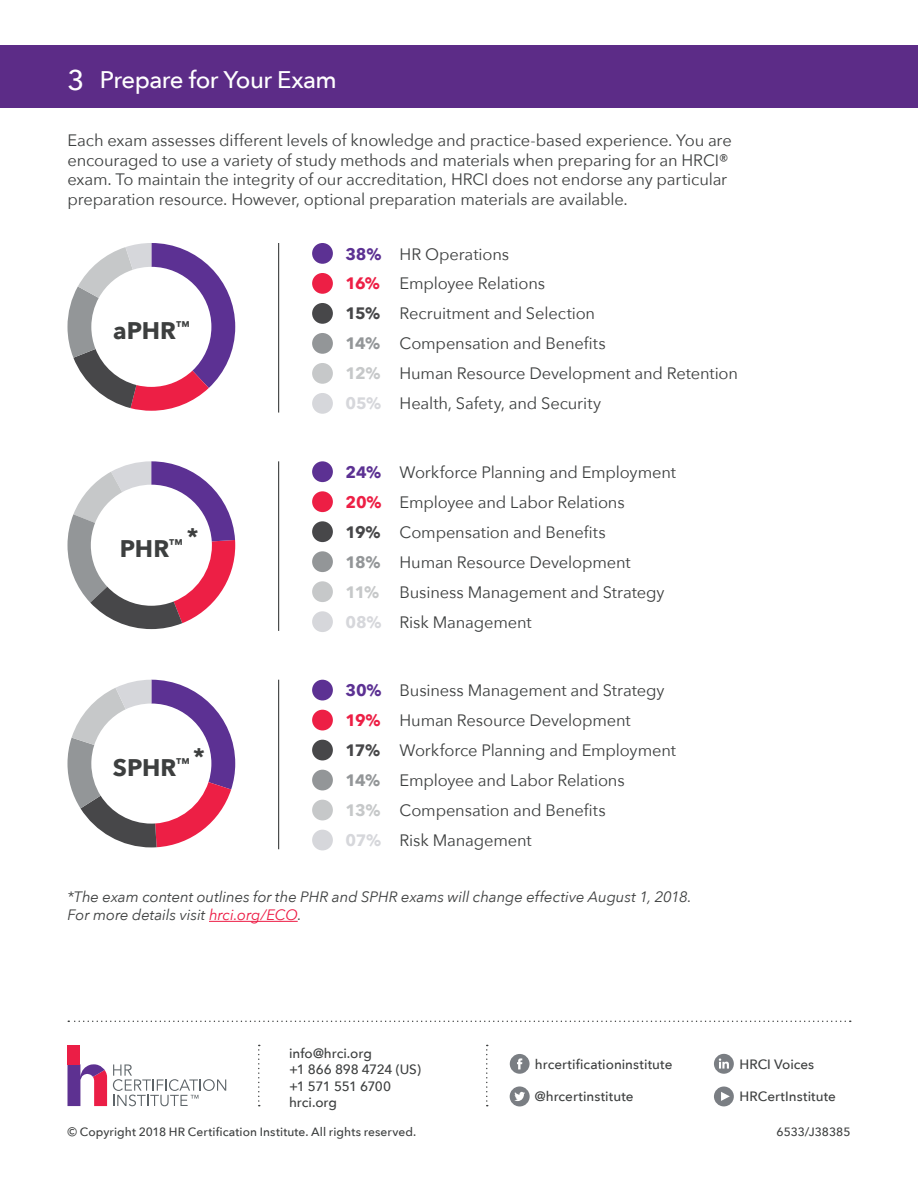
<style>
.page{position:relative;width:918px;height:1188px;background:#fff}
.page>*{position:absolute;margin:0;border:0;box-sizing:border-box;transform-origin:0 0}
.t1{font:500 24px "Avenir Next";letter-spacing:-.025em;color:#fff}
.t2{font:700 24px "Avenir Next";letter-spacing:.005em;color:#3d3f3f}
.t3{font:16.5px/30px "Avenir Next";letter-spacing:-.01em;color:#3d3f3f}
.t4{font:italic 15px/18px "Avenir Next";letter-spacing:-.005em;color:#3d3f3f}
.t5{font:500 13.5px/16.2px "Avenir Next";letter-spacing:.005em;color:#3d3f3f}
.t6{font:500 12px "Avenir Next";letter-spacing:.01em;color:#3d3f3f}
.s1{font-size:28.5px}
.s2{font-weight:700;color:#5c3193}
.s3{font-weight:700;color:#ed1f45}
.s4{font-weight:700;color:#474749}
.s5{font-weight:700;color:#939698}
.s6{font-weight:700;color:#c6c8c9}
.s7{font-weight:700;color:#d6d7db}
.s8{color:#ed1943}
</style>
<div class="page">
<div style="left:0;top:45px;width:918px;height:63px;background:#5c2c87"></div>
<div style="left:312px;top:243px;width:21px;height:21px;background:#5c3193;border-radius:50%"></div>
<div style="left:312px;top:393px;width:21px;height:21px;background:#d6d7db;border-radius:50%"></div>
<div style="left:312px;top:273px;width:21px;height:21px;background:#ed1f45;border-radius:50%"></div>
<div style="left:312px;top:303px;width:21px;height:21px;background:#474749;border-radius:50%"></div>
<div style="left:312px;top:333px;width:21px;height:21px;background:#939698;border-radius:50%"></div>
<div style="left:312px;top:363px;width:21px;height:21px;background:#c6c8c9;border-radius:50%"></div>
<hr style="left:278px;top:243px;width:1px;height:170px;background:#3d3f3f">
<svg style="left:67px;top:243px;width:168px;height:168px"></svg>
<svg style="left:68px;top:1064px;width:39px;height:42px"></svg>
<div style="left:68px;top:1045px;width:12px;height:19px;background:#eb1e46"></div>
<svg style="left:113px;top:1064px;width:113px;height:42px"></svg>
<svg style="left:68px;top:1021px;width:783px;height:1px"></svg>
<svg style="left:258px;top:1045px;width:2px;height:61px"></svg>
<svg style="left:486px;top:1045px;width:2px;height:61px"></svg>
<svg style="left:510px;top:1054px;width:20px;height:20px"></svg>
<div style="left:714px;top:1087px;width:20px;height:19px;background:#7a7e83;border-radius:50%"></div>
<svg style="left:721px;top:1092px;width:9px;height:9px"></svg>
<svg style="left:714px;top:1054px;width:20px;height:20px"></svg>
<svg style="left:510px;top:1086px;width:20px;height:20px"></svg>
<hr style="left:209px;top:921px;width:89px;height:1px;background:#ed1943">
<svg style="left:68px;top:680px;width:167px;height:167px"></svg>
<div style="left:312px;top:830px;width:21px;height:20px;background:#d6d7db;border-radius:50%"></div>
<div style="left:312px;top:680px;width:21px;height:20px;background:#5c3193;border-radius:50%"></div>
<div style="left:312px;top:710px;width:21px;height:20px;background:#ed1f45;border-radius:50%"></div>
<div style="left:312px;top:740px;width:21px;height:20px;background:#474749;border-radius:50%"></div>
<div style="left:312px;top:770px;width:21px;height:20px;background:#939698;border-radius:50%"></div>
<div style="left:312px;top:800px;width:21px;height:20px;background:#c6c8c9;border-radius:50%"></div>
<hr style="left:278px;top:680px;width:1px;height:169px;background:#3d3f3f">
<div style="left:312px;top:611px;width:21px;height:21px;background:#d6d7db;border-radius:50%"></div>
<div style="left:312px;top:461px;width:21px;height:21px;background:#5c3193;border-radius:50%"></div>
<div style="left:312px;top:491px;width:21px;height:21px;background:#ed1f45;border-radius:50%"></div>
<div style="left:312px;top:521px;width:21px;height:21px;background:#474749;border-radius:50%"></div>
<div style="left:312px;top:551px;width:21px;height:21px;background:#939698;border-radius:50%"></div>
<div style="left:312px;top:581px;width:21px;height:21px;background:#c6c8c9;border-radius:50%"></div>
<hr style="left:278px;top:461px;width:1px;height:170px;background:#3d3f3f">
<svg style="left:68px;top:461px;width:167px;height:168px"></svg>
<h1 class="t1" style="left:68px;top:60px;width:271px"><span class="s1">3</span> Prepare for Your Exam</h1>
<p class="t3" style="left:68px;top:132px;width:666px;line-height:19.5px">Each exam assesses different levels of knowledge and practice-based experience. You are encouraged to use a variety of study methods and materials when preparing for an HRCI® exam. To maintain the integrity of our accreditation, HRCI does not endorse any particular preparation resource. However, optional preparation materials are available.</p>
<h1 class="t2" style="left:113px;top:317px;width:78px">aPHR<sup>™</sup></h1>
<h1 class="t2" style="left:187px;top:523px;width:13px">*</h1>
<h1 class="t2" style="left:120px;top:535px;width:64px">PHR<sup>™</sup></h1>
<h1 class="t2" style="left:193px;top:743px;width:13px">*</h1>
<h1 class="t2" style="left:113px;top:753px;width:79px">SPHR<sup>™</sup></h1>
<p class="t3" style="left:346px;top:240px;width:394px"><span class="s2">38%</span> HR Operations<br><span class="s3">16%</span> Employee Relations<br><span class="s4">15%</span> Recruitment and Selection<br><span class="s5">14%</span> Compensation and Benefits<br><span class="s6">12%</span> Human Resource Development and Retention<br><span class="s7">05%</span> Health, Safety, and Security</p>
<p class="t3" style="left:346px;top:458px;width:332px"><span class="s2">24%</span> Workforce Planning and Employment<br><span class="s3">20%</span> Employee and Labor Relations<br><span class="s4">19%</span> Compensation and Benefits<br><span class="s5">18%</span> Human Resource Development<br><span class="s6">11%</span> Business Management and Strategy<br><span class="s7">08%</span> Risk Management</p>
<p class="t3" style="left:346px;top:677px;width:332px"><span class="s2">30%</span> Business Management and Strategy<br><span class="s3">19%</span> Human Resource Development<br><span class="s4">17%</span> Workforce Planning and Employment<br><span class="s5">14%</span> Employee and Labor Relations<br><span class="s6">13%</span> Compensation and Benefits<br><span class="s7">07%</span> Risk Management</p>
<p class="t4" style="left:68px;top:889px;width:626px">*The exam content outlines for the PHR and SPHR exams will change effective August 1, 2018.<br>For more details visit <span class="s8">hrci.org/ECO</span>.</p>
<p class="t5" style="left:289px;top:1045px;width:133px">info@hrci.org<br>+1 866 898 4724 (US) +1 571 551 6700 hrci.org</p>
<p class="t5" style="left:535px;top:1055px;width:139px">hrcertificationinstitute</p>
<p class="t5" style="left:535px;top:1088px;width:100px">@hrcertinstitute</p>
<p class="t5" style="left:740px;top:1055px;width:76px">HRCI Voices</p>
<p class="t5" style="left:740px;top:1088px;width:98px">HRCertInstitute</p>
<p class="t6" style="left:68px;top:1121px;width:350px">© Copyright 2018 HR Certification Institute. All rights reserved.</p>
<p class="t6" style="left:777px;top:1124px;width:75px">6533/J38385</p>
</div>
